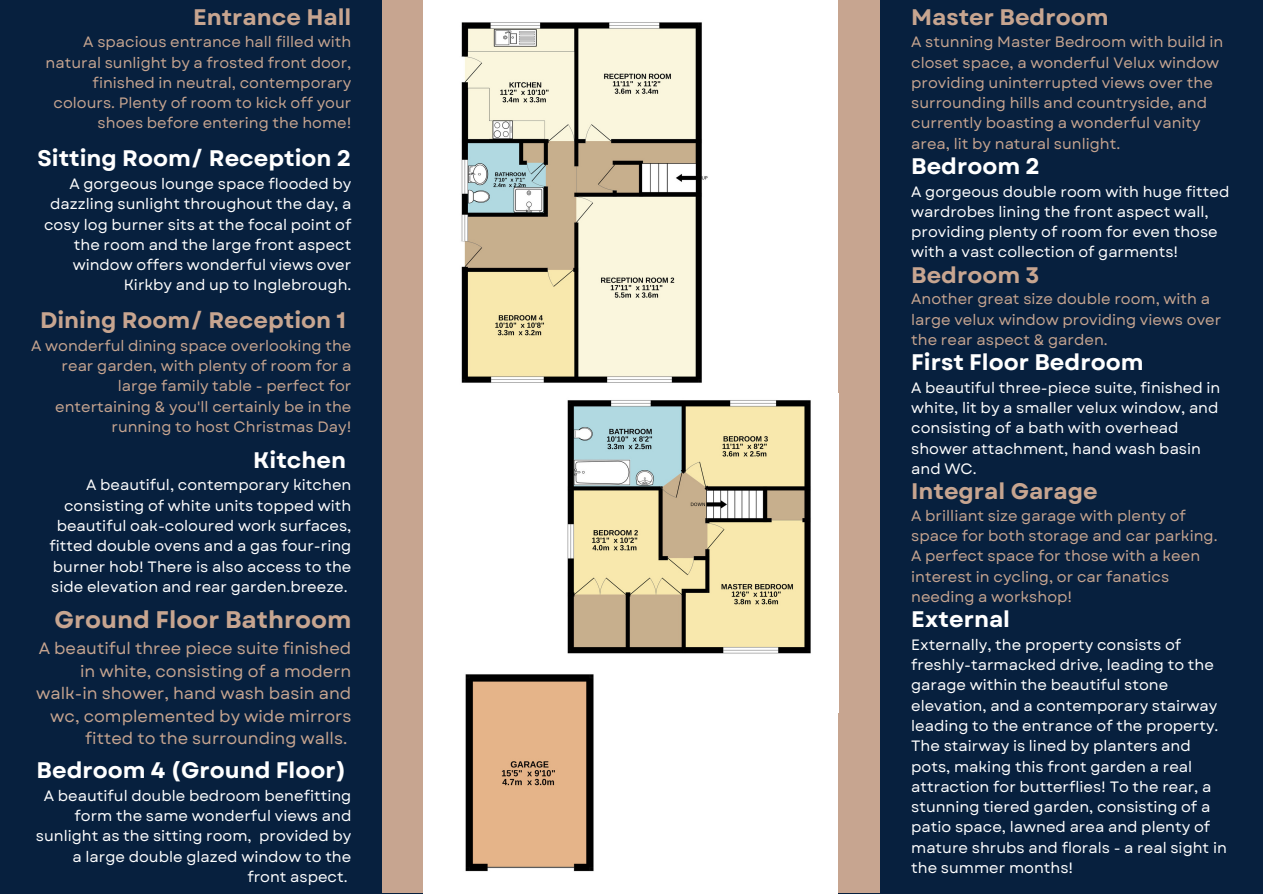
<style>
.page{position:relative;width:1263px;height:894px;background:#fff}
.page>*{position:absolute;margin:0;border:0;box-sizing:border-box;transform-origin:0 0}
.t1{font:700 24px "Garet";color:#c7a590}
.t2{font:700 22.5px "Garet";color:#fff}
.t3{font:700 22.5px "Garet";color:#c7a590}
.t4{font:16.5px/22.5px "Garet";color:#c7a590;text-align:right}
.t5{font:15px/20.2px "Garet";color:#fff;text-align:right}
.t6{font:15px/20.2px "Garet";color:#c7a590}
</style>
<div class="page">
<div style="left:0;top:0;width:1263px;height:893px;background:#07203e"></div>
<div style="left:382px;top:0;width:498px;height:891px;background:#c7a590"></div>
<div style="left:424px;top:0;width:414px;height:893px;background:#fff"></div>
<img style="left:461px;top:22px;width:247px;height:361px">
<img style="left:567px;top:394px;width:272px;height:318px">
<img style="left:465px;top:666px;width:150px;height:206px">
<h2 class="t3" style="left:193px;top:1px;width:160px">Entrance Hall</h2>
<p class="t6" style="left:46px;top:32px;width:307px;text-align:right">A spacious entrance hall filled with natural sunlight by a frosted front door, finished in neutral, contemporary colours. Plenty of room to kick off your shoes before entering the home!</p>
<h2 class="t2" style="left:37px;top:142px;width:315px">Sitting Room/ Reception 2</h2>
<p class="t5" style="left:44px;top:174px;width:309px">A gorgeous lounge space flooded by dazzling sunlight throughout the day, a cosy log burner sits at the focal point of the room and the large front aspect window offers wonderful views over Kirkby and up to Inglebrough.</p>
<h2 class="t3" style="left:40px;top:304px;width:307px">Dining Room/ Reception 1</h2>
<p class="t6" style="left:31px;top:335px;width:322px;text-align:right">A wonderful dining space overlooking the rear garden, with plenty of room for a large family table - perfect for entertaining &amp; you'll certainly be in the running to host Christmas Day!</p>
<h2 class="t2" style="left:253px;top:444px;width:94px">Kitchen</h2>
<p class="t5" style="left:49px;top:475px;width:303px">A beautiful, contemporary kitchen consisting of white units topped with beautiful oak-coloured work surfaces, fitted double ovens and a gas four-ring burner hob! There is also access to the side elevation and rear garden.breeze.</p>
<h1 class="t1" style="left:55px;top:602px;width:298px">Ground Floor Bathroom</h1>
<p class="t4" style="left:36px;top:637px;width:317px">A beautiful three piece suite finished in white, consisting of a modern walk-in shower, hand wash basin and wc, complemented by wide mirrors fitted to the surrounding walls.</p>
<h2 class="t2" style="left:37px;top:754px;width:311px">Bedroom 4 (Ground Floor)</h2>
<p class="t5" style="left:36px;top:785px;width:317px">A beautiful double bedroom benefitting form the same wonderful views and sunlight as the sitting room, provided by a large double glazed window to the front aspect.</p>
<h2 class="t3" style="left:911px;top:1px;width:199px">Master Bedroom</h2>
<p class="t6" style="left:911px;top:32px;width:314px">A stunning Master Bedroom with build in closet space, a wonderful Velux window providing uninterrupted views over the surrounding hills and countryside, and currently boasting a wonderful vanity area, lit by natural sunlight.</p>
<h2 class="t2" style="left:911px;top:150px;width:130px">Bedroom 2</h2>
<p class="t5" style="left:911px;top:181px;width:320px;text-align:left">A gorgeous double room with huge fitted wardrobes lining the front aspect wall, providing plenty of room for even those with a vast collection of garments!</p>
<h2 class="t3" style="left:911px;top:259px;width:130px">Bedroom 3</h2>
<p class="t6" style="left:911px;top:289px;width:312px">Another great size double room, with a large velux window providing views over the rear aspect &amp; garden.</p>
<h2 class="t2" style="left:911px;top:346px;width:234px">First Floor Bedroom</h2>
<p class="t5" style="left:911px;top:377px;width:311px;text-align:left">A beautiful three-piece suite, finished in white, lit by a smaller velux window, and consisting of a bath with overhead shower attachment, hand wash basin and WC.</p>
<h2 class="t3" style="left:911px;top:475px;width:188px">Integral Garage</h2>
<p class="t6" style="left:911px;top:505px;width:308px">A brilliant size garage with plenty of space for both storage and car parking.<br>A perfect space for those with a keen interest in cycling, or car fanatics needing a workshop!</p>
<h2 class="t2" style="left:911px;top:603px;width:100px">External</h2>
<p class="t5" style="left:911px;top:634px;width:317px;text-align:left">Externally, the property consists of freshly-tarmacked drive, leading to the garage within the beautiful stone elevation, and a contemporary stairway leading to the entrance of the property.<br>The stairway is lined by planters and pots, making this front garden a real attraction for butterflies! To the rear, a stunning tiered garden, consisting of a patio space, lawned area and plenty of mature shrubs and florals - a real sight in the summer months!</p>
</div>
